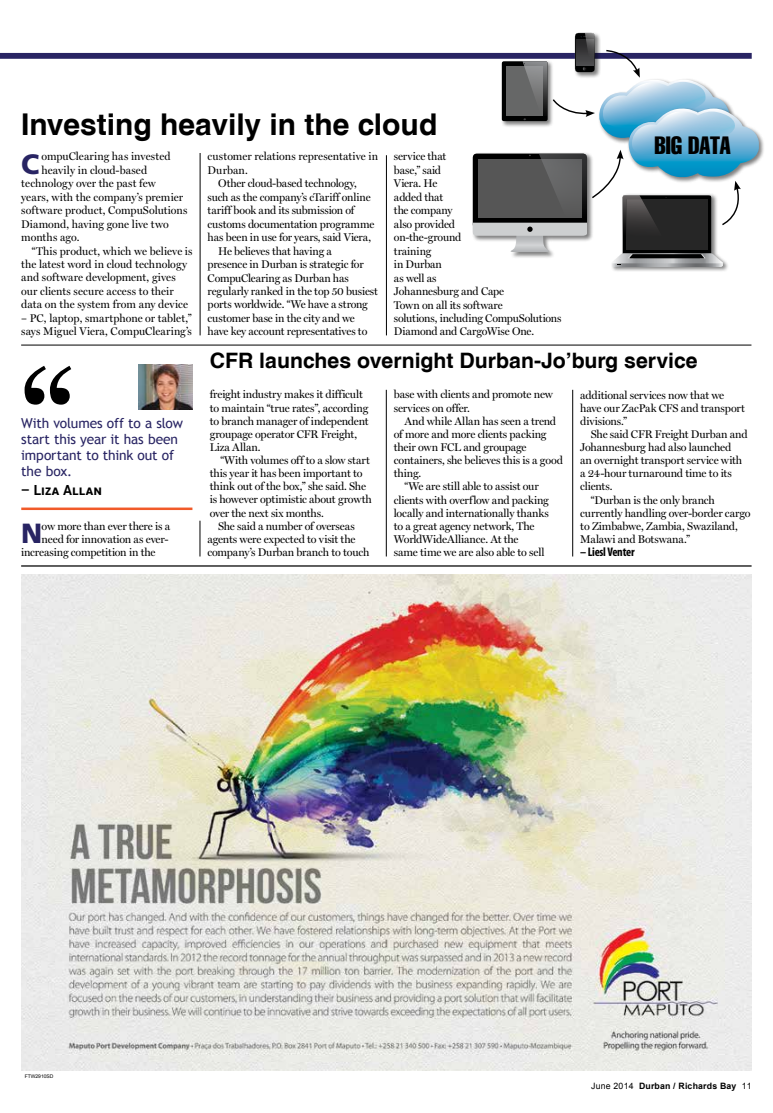
<style>
.page{position:relative;width:773px;height:1113px;background:#fff}
.page>*{position:absolute;margin:0;border:0;box-sizing:border-box;transform-origin:0 0}
.t1{font:150px "Display Miller 2";color:#000}
.t2{font:700 condensed 30px "Helvetica";color:#000}
.t3{font:900 28px "Frutiger";color:#282463}
.t4{font:900 27.75px "Frutiger";color:#282463}
.t5{font:24.62px "Helvetica LT Std Comp";letter-spacing:-.01em;color:#000}
.t6{font:700 condensed 21.25px "Helvetica";color:#000}
.t7{font:700 15px "Corporate SSC";color:#000}
.t8{font:13.75px/16.2px "Trebuchet MS";letter-spacing:-.01em;color:#282463}
.t9{font:700 condensed 12.5px "Myriad Pro";letter-spacing:-.02em;color:#000}
.t10{font:11.25px/13.5px "Display Miller 2";letter-spacing:-.005em;color:#000}
.t11{font:11.25px "Display Miller 2";letter-spacing:.015em;color:#000}
.t12{font:700 8.75px "Arial";letter-spacing:.02em;color:#000}
.t13{font:5px "Arial";color:#000}
.s1{font-weight:400}
</style>
<div class="page">
<hr style="left:21px;top:565px;width:730px;height:1px;background:#000">
<img style="left:21px;top:574px;width:730px;height:496px">
<hr style="left:200px;top:153px;width:1px;height:182px;background:#000">
<hr style="left:200px;top:521px;width:1px;height:35px;background:#000">
<hr style="left:386px;top:390px;width:1px;height:166px;background:#000">
<hr style="left:386px;top:155px;width:1px;height:180px;background:#000">
<hr style="left:572px;top:390px;width:1px;height:166px;background:#000">
<hr style="left:21px;top:345px;width:730px;height:1px;background:#000">
<hr style="left:21px;top:507px;width:171px;height:3px;background:#f15a29">
<img style="left:138px;top:364px;width:54px;height:45px">
<div style="left:627px;top:107px;width:137px;height:76px;background:#000;opacity:.5"></div>
<div style="left:610px;top:193px;width:119px;height:80px;background:#000;opacity:.5"></div>
<div style="left:573px;top:31px;width:28px;height:48px;background:#000;opacity:.5"></div>
<svg style="left:0;top:33px;width:758px;height:234px"></svg>
<p class="t2" style="left:21px;top:106px;width:417px">Investing heavily in the cloud</p>
<p class="t3" style="left:21px;top:147px;width:20px">C</p>
<p class="t10" style="left:41px;top:149px;width:131px">ompuClearing has invested</p>
<p class="t10" style="left:41px;top:163px;width:107px">heavily in cloud-based</p>
<p class="t10" style="left:21px;top:176px;width:136px">technology over the past few</p>
<p class="t10" style="left:21px;top:190px;width:163px">years, with the company’s premier</p>
<p class="t10" style="left:21px;top:203px;width:168px">software product, CompuSolutions</p>
<p class="t10" style="left:21px;top:217px;width:149px">Diamond, having gone live two</p>
<p class="t10" style="left:21px;top:230px;width:60px">months ago.</p>
<p class="t10" style="left:32px;top:244px;width:162px">“This product, which we believe is</p>
<p class="t10" style="left:21px;top:257px;width:167px">the latest word in cloud technology</p>
<p class="t10" style="left:21px;top:271px;width:156px">and software development, gives</p>
<p class="t11" style="left:21px;top:284px;width:154px">our clients secure access to their</p>
<p class="t11" style="left:21px;top:298px;width:168px">data on the system from any device</p>
<p class="t10" style="left:21px;top:311px;width:172px">– PC, laptop, smartphone or tablet,” says Miguel Viera, CompuClearing’s</p>
<p class="t10" style="left:207px;top:149px;width:172px">customer relations representative in</p>
<p class="t10" style="left:207px;top:163px;width:42px">Durban.</p>
<p class="t10" style="left:218px;top:176px;width:140px">Other cloud-based technology,</p>
<p class="t10" style="left:207px;top:190px;width:164px">such as the company’s cTariff online</p>
<p class="t10" style="left:207px;top:203px;width:148px">tariff book and its submission of</p>
<p class="t10" style="left:207px;top:217px;width:168px">customs documentation programme</p>
<p class="t10" style="left:207px;top:230px;width:165px">has been in use for years, said Viera,</p>
<p class="t10" style="left:218px;top:244px;width:115px">He believes that having a</p>
<p class="t10" style="left:207px;top:257px;width:157px">presence in Durban is strategic for</p>
<p class="t10" style="left:207px;top:271px;width:143px">CompuClearing as Durban has</p>
<p class="t10" style="left:207px;top:284px;width:172px">regularly ranked in the top 50 busiest</p>
<p class="t10" style="left:207px;top:298px;width:162px">ports worldwide. “We have a strong</p>
<p class="t10" style="left:207px;top:311px;width:149px">customer base in the city and we</p>
<p class="t10" style="left:207px;top:325px;width:161px">have key account representatives to</p>
<p class="t10" style="left:394px;top:149px;width:169px">service that<br>base,” said<br>Viera. He<br>added that<br>the company<br>also provided<br>on-the-ground<br>training<br>in Durban<br>as well as<br>Johannesburg and Cape<br>Town on all its software<br>solutions, including CompuSolutions<br>Diamond and CargoWise One.</p>
<p class="t5" style="left:654px;top:129px;width:78px">BIG DATA</p>
<p class="t1" style="left:21px;top:336px;width:55px">“</p>
<p class="t8" style="left:21px;top:414px;width:163px">With volumes off to a slow start this year it has been important to think out of the box.</p>
<p class="t7" style="left:21px;top:481px;width:82px">– Liza Allan</p>
<p class="t4" style="left:21px;top:516px;width:23px">N</p>
<p class="t10" style="left:42px;top:519px;width:130px">ow more than ever there is a</p>
<p class="t10" style="left:42px;top:532px;width:128px">need for innovation as ever-</p>
<p class="t10" style="left:21px;top:545px;width:136px">increasing competition in the</p>
<p class="t6" style="left:210px;top:348px;width:489px">CFR launches overnight Durban-Jo’burg service</p>
<p class="t10" style="left:210px;top:388px;width:155px">freight industry makes it difficult</p>
<p class="t10" style="left:210px;top:401px;width:160px">to maintain “true rates”, according</p>
<p class="t10" style="left:210px;top:414px;width:160px">to branch manager of independent</p>
<p class="t10" style="left:210px;top:427px;width:149px">groupage operator CFR Freight,</p>
<p class="t10" style="left:210px;top:440px;width:52px">Liza Allan.</p>
<p class="t10" style="left:220px;top:453px;width:151px">“With volumes off to a slow start</p>
<p class="t10" style="left:210px;top:466px;width:154px">this year it has been important to</p>
<p class="t10" style="left:210px;top:479px;width:158px">think out of the box,” she said. She</p>
<p class="t10" style="left:210px;top:493px;width:164px">is however optimistic about growth</p>
<p class="t10" style="left:210px;top:506px;width:116px">over the next six months.</p>
<p class="t10" style="left:218px;top:519px;width:138px">She said a number of overseas</p>
<p class="t10" style="left:207px;top:532px;width:149px">agents were expected to visit the</p>
<p class="t10" style="left:207px;top:545px;width:163px">company’s Durban branch to touch</p>
<p class="t10" style="left:394px;top:388px;width:161px">base with clients and promote new</p>
<p class="t10" style="left:394px;top:401px;width:78px">services on offer.</p>
<p class="t10" style="left:404px;top:414px;width:153px">And while Allan has seen a trend</p>
<p class="t10" style="left:394px;top:427px;width:154px">of more and more clients packing</p>
<p class="t10" style="left:394px;top:440px;width:134px">their own FCL and groupage</p>
<p class="t10" style="left:394px;top:453px;width:171px">containers, she believes this is a good</p>
<p class="t10" style="left:394px;top:466px;width:29px">thing.</p>
<p class="t10" style="left:404px;top:480px;width:136px">“We are still able to assist our</p>
<p class="t10" style="left:394px;top:493px;width:156px">clients with overflow and packing</p>
<p class="t10" style="left:394px;top:506px;width:157px">locally and internationally thanks</p>
<p class="t10" style="left:394px;top:519px;width:142px">to a great agency network, The</p>
<p class="t10" style="left:394px;top:532px;width:126px">WorldWideAlliance. At the</p>
<p class="t10" style="left:394px;top:545px;width:152px">same time we are also able to sell</p>
<p class="t10" style="left:580px;top:388px;width:146px">additional services now that we</p>
<p class="t10" style="left:580px;top:401px;width:166px">have our ZacPak CFS and transport</p>
<p class="t10" style="left:580px;top:414px;width:48px">divisions.”</p>
<p class="t10" style="left:590px;top:427px;width:158px">She said CFR Freight Durban and</p>
<p class="t10" style="left:580px;top:440px;width:153px">Johannesburg had also launched</p>
<p class="t10" style="left:580px;top:453px;width:164px">an overnight transport service with</p>
<p class="t10" style="left:580px;top:466px;width:153px">a 24-hour turnaround time to its</p>
<p class="t10" style="left:580px;top:480px;width:34px">clients.</p>
<p class="t10" style="left:590px;top:493px;width:125px">“Durban is the only branch</p>
<p class="t10" style="left:580px;top:506px;width:172px">currently handling over-border cargo</p>
<p class="t10" style="left:580px;top:519px;width:159px">to Zimbabwe, Zambia, Swaziland,</p>
<p class="t10" style="left:580px;top:532px;width:111px">Malawi and Botswana.”</p>
<p class="t9" style="left:580px;top:545px;width:56px">– Liesl Venter</p>
<p class="t13" style="left:25px;top:1072px;width:30px">FTW2910SD</p>
<p class="t12" style="left:591px;top:1080px;width:162px"><span class="s1">June 2014</span> Durban / Richards Bay <span class="s1">11</span></p>
</div>
